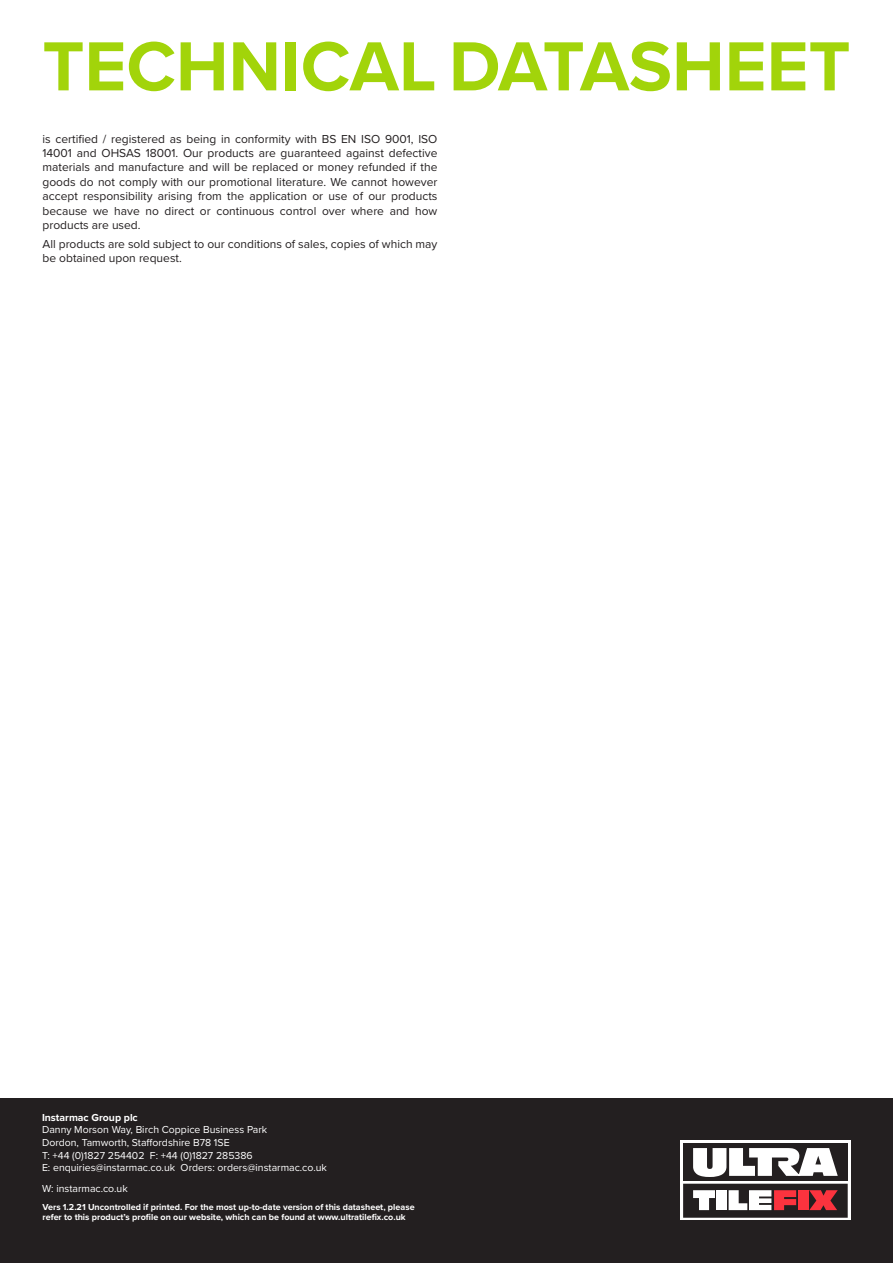
<style>
.page{position:relative;width:893px;height:1263px;background:#fff}
.page>*{position:absolute;margin:0;border:0;box-sizing:border-box;transform-origin:0 0}
.t1{font:700 72px "Proxima Nova";color:#a2d40a}
.t2{font:12px/14.4px "Proxima Nova";color:#231f20;text-align:justify}
.t3{font:10.5px/12.6px "Proxima Nova";color:#fff}
.t4{font:700 10.5px "Proxima Nova";color:#fff}
.t5{font:700 9px/10.8px "Proxima Nova";color:#fff}
</style>
<div class="page">
<div style="left:0;top:1098px;width:893px;height:165px;background:#231f20"></div>
<div style="left:680px;top:1140px;width:170px;height:80px;background:#fff"></div>
<div style="left:683px;top:1143px;width:165px;height:38px;background:#231f20"></div>
<svg style="left:693px;top:1148px;width:145px;height:29px"></svg>
<svg style="left:683px;top:1184px;width:165px;height:34px"></svg>
<p class="t1" style="left:43px;top:13px;width:809px">TECHNICAL DATASHEET</p>
<p class="t2" style="left:43px;top:131px;width:396px">is certified / registered as being in conformity with BS EN ISO 9001, ISO 14001 and OHSAS 18001. Our products are guaranteed against defective materials and manufacture and will be replaced or money refunded if the goods do not comply with our promotional literature. We cannot however accept responsibility arising from the application or use of our products because we have no direct or continuous control over where and how products are used.</p>
<p class="t2" style="left:43px;top:236px;width:396px">All products are sold subject to our conditions of sales, copies of which may be obtained upon request.</p>
<p class="t4" style="left:42px;top:1109px;width:97px">Instarmac Group plc</p>
<p class="t3" style="left:42px;top:1123px;width:286px">Danny Morson Way, Birch Coppice Business Park<br>Dordon, Tamworth, Staffordshire B78 1SE<br>T: +44 (0)1827 254402 F: +44 (0)1827 285386<br>E: enquiries@instarmac.co.uk Orders: orders@instarmac.co.uk</p>
<p class="t3" style="left:42px;top:1182px;width:87px">W: instarmac.co.uk</p>
<p class="t5" style="left:43px;top:1201px;width:374px">Vers 1.2.21 Uncontrolled if printed. For the most up-to-date version of this datasheet, please refer to this product’s profile on our website, which can be found at www.ultratilefix.co.uk</p>
</div>
